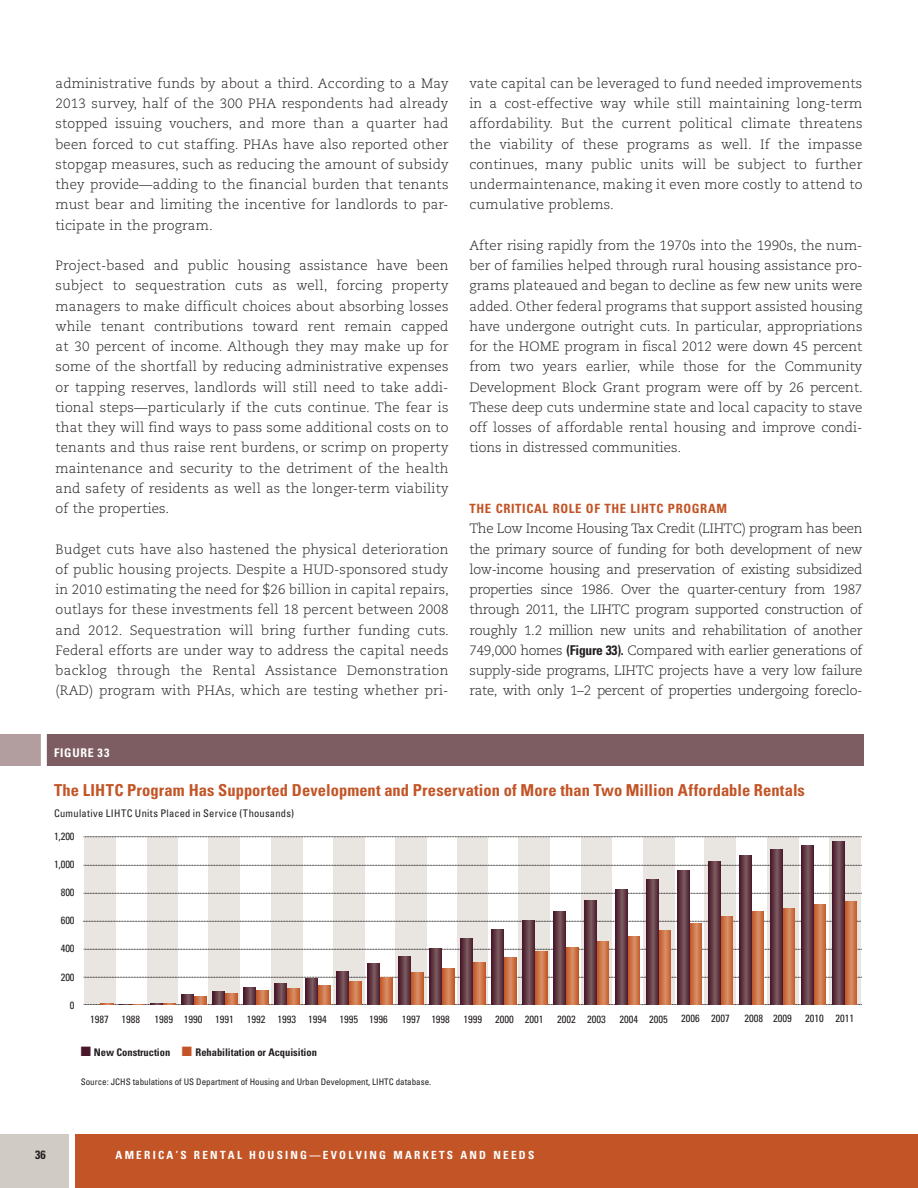
<style>
.page{position:relative;width:918px;height:1188px;background:#fff}
.page>*{position:absolute;margin:0;border:0;box-sizing:border-box;transform-origin:0 0}
.t1{font:700 condensed 16.5px "Univers LT Std";letter-spacing:.005em;color:#c35426}
.body{font:300 13.5px/20.2px "Caecilia LT Std";letter-spacing:.01em;color:#231f20;text-align:justify}
.Subhead{font:700 condensed 12.75px "Univers LT Std";letter-spacing:.05em;color:#c25426}
.t2{font:700 condensed 12px "Univers LT Std";letter-spacing:.065em;color:#fff}
.t3{font:700 condensed 12px "Univers LT Std";color:#231f20}
.t4{font:700 condensed 11.25px "Univers LT Std";letter-spacing:.2em;color:#fff}
.t5{font:condensed 10.5px "Univers LT Std";color:#231f20}
.t6{font:condensed 10.5px "Univers LT Std";letter-spacing:.025em;color:#231f20}
.t7{font:700 condensed 10.5px "Univers LT Std";letter-spacing:-.005em;color:#231f20}
.t8{font:condensed 9px "Univers LT Std";color:#231f20}
.s1{font-family:"Univers LT Std";font-weight:700;font-stretch:condensed}
.s2{color:#48172b}
.s3{color:#c35428}
</style>
<div class="page">
<div style="left:0;top:1134px;width:918px;height:54px;background:#c25426"></div>
<div style="left:0;top:1134px;width:74px;height:54px;background:#d1cbc6"></div>
<div style="left:69px;top:1128px;width:6px;height:60px;background:#fff"></div>
<div style="left:84px;top:837px;width:32px;height:167px;background:#e9e5e0"></div>
<div style="left:147px;top:837px;width:31px;height:167px;background:#e9e5e0"></div>
<div style="left:208px;top:837px;width:32px;height:167px;background:#e9e5e0"></div>
<div style="left:271px;top:837px;width:32px;height:167px;background:#e9e5e0"></div>
<div style="left:333px;top:837px;width:32px;height:167px;background:#e9e5e0"></div>
<div style="left:395px;top:837px;width:32px;height:167px;background:#e9e5e0"></div>
<div style="left:457px;top:837px;width:31px;height:167px;background:#e9e5e0"></div>
<div style="left:519px;top:837px;width:31px;height:167px;background:#e9e5e0"></div>
<div style="left:581px;top:837px;width:31px;height:167px;background:#e9e5e0"></div>
<div style="left:643px;top:837px;width:31px;height:167px;background:#e9e5e0"></div>
<div style="left:705px;top:837px;width:31px;height:167px;background:#e9e5e0"></div>
<div style="left:767px;top:837px;width:31px;height:167px;background:#e9e5e0"></div>
<div style="left:829px;top:837px;width:32px;height:167px;background:#e9e5e0"></div>
<svg style="left:84px;top:977px;width:778px;height:1px"></svg>
<svg style="left:84px;top:865px;width:778px;height:1px"></svg>
<svg style="left:83px;top:921px;width:778px;height:1px"></svg>
<svg style="left:84px;top:949px;width:778px;height:1px"></svg>
<svg style="left:84px;top:893px;width:778px;height:1px"></svg>
<svg style="left:84px;top:836px;width:778px;height:1px"></svg>
<svg style="left:287px;top:988px;width:12px;height:3px"></svg>
<svg style="left:318px;top:985px;width:12px;height:6px"></svg>
<svg style="left:349px;top:982px;width:12px;height:9px"></svg>
<svg style="left:380px;top:977px;width:12px;height:14px"></svg>
<svg style="left:411px;top:973px;width:12px;height:18px"></svg>
<svg style="left:442px;top:969px;width:12px;height:22px"></svg>
<svg style="left:473px;top:963px;width:12px;height:28px"></svg>
<svg style="left:504px;top:957px;width:12px;height:34px"></svg>
<svg style="left:535px;top:952px;width:12px;height:39px"></svg>
<svg style="left:566px;top:947px;width:12px;height:44px"></svg>
<svg style="left:597px;top:942px;width:12px;height:49px"></svg>
<svg style="left:628px;top:936px;width:12px;height:55px"></svg>
<svg style="left:659px;top:930px;width:12px;height:61px"></svg>
<svg style="left:690px;top:924px;width:12px;height:67px"></svg>
<svg style="left:720px;top:917px;width:13px;height:74px"></svg>
<svg style="left:751px;top:912px;width:13px;height:79px"></svg>
<svg style="left:782px;top:909px;width:13px;height:82px"></svg>
<svg style="left:813px;top:905px;width:13px;height:86px"></svg>
<svg style="left:844px;top:902px;width:13px;height:89px"></svg>
<svg style="left:84px;top:991px;width:778px;height:14px"></svg>
<svg style="left:243px;top:988px;width:13px;height:16px"></svg>
<svg style="left:274px;top:983px;width:13px;height:21px"></svg>
<svg style="left:305px;top:979px;width:13px;height:25px"></svg>
<svg style="left:336px;top:971px;width:13px;height:33px"></svg>
<svg style="left:367px;top:964px;width:13px;height:40px"></svg>
<svg style="left:398px;top:956px;width:13px;height:48px"></svg>
<svg style="left:429px;top:948px;width:13px;height:56px"></svg>
<svg style="left:460px;top:939px;width:13px;height:65px"></svg>
<svg style="left:491px;top:930px;width:13px;height:74px"></svg>
<svg style="left:522px;top:921px;width:13px;height:83px"></svg>
<svg style="left:553px;top:912px;width:13px;height:92px"></svg>
<svg style="left:584px;top:900px;width:13px;height:104px"></svg>
<svg style="left:615px;top:890px;width:13px;height:114px"></svg>
<svg style="left:646px;top:879px;width:13px;height:125px;background:#603843"></svg>
<svg style="left:677px;top:870px;width:13px;height:134px;background:#603843"></svg>
<svg style="left:708px;top:862px;width:12px;height:142px;background:#613a45"></svg>
<svg style="left:739px;top:855px;width:12px;height:149px;background:#613a45"></svg>
<svg style="left:770px;top:849px;width:12px;height:155px;background:#613a45"></svg>
<svg style="left:801px;top:845px;width:12px;height:159px;background:#613a45"></svg>
<svg style="left:832px;top:842px;width:12px;height:162px;background:#613a45"></svg>
<div style="left:0;top:734px;width:864px;height:32px;background:#7e5d62"></div>
<div style="left:0;top:734px;width:43px;height:32px;background:#b29d9f"></div>
<div style="left:41px;top:734px;width:6px;height:37px;background:#fff"></div>
<p class="body" style="left:56px;top:73px;width:395px">administrative funds by about a third. According to a May 2013 survey, half of the 300 PHA respondents had already stopped issuing vouchers, and more than a quarter had been forced to cut staffing. PHAs have also reported other stopgap measures, such as reducing the amount of subsidy they provide—adding to the financial burden that tenants must bear and limiting the incentive for landlords to par&shy;ticipate in the program.</p>
<p class="body" style="left:56px;top:256px;width:395px">Project-based and public housing assistance have been subject to sequestration cuts as well, forcing property managers to make difficult choices about absorbing losses while tenant contributions toward rent remain capped at 30 percent of income. Although they may make up for some of the shortfall by reducing administrative expenses or tapping reserves, landlords will still need to take addi&shy;tional steps—particularly if the cuts continue. The fear is that they will find ways to pass some additional costs on to tenants and thus raise rent burdens, or scrimp on property maintenance and security to the detriment of the health and safety of residents as well as the longer-term viability of the properties.</p>
<p class="body" style="left:56px;top:539px;width:395px">Budget cuts have also hastened the physical deterioration of public housing projects. Despite a HUD-sponsored study in 2010 estimating the need for $26 billion in capital repairs, outlays for these investments fell 18 percent between 2008 and 2012. Sequestration will bring further funding cuts.<br>Federal efforts are under way to address the capital needs backlog through the Rental Assistance Demonstration (RAD) program with PHAs, which are testing whether pri-</p>
<p class="t2" style="left:54px;top:745px;width:57px">FIGURE 33</p>
<p class="body" style="left:469px;top:73px;width:395px">vate capital can be leveraged to fund needed improvements in a cost-effective way while still maintaining long-term affordability. But the current political climate threatens the viability of these programs as well. If the impasse continues, many public units will be subject to further undermaintenance, making it even more costly to attend to cumulative problems.</p>
<p class="body" style="left:469px;top:235px;width:395px">After rising rapidly from the 1970s into the 1990s, the num&shy;ber of families helped through rural housing assistance pro&shy;grams plateaued and began to decline as few new units were added. Other federal programs that support assisted housing have undergone outright cuts. In particular, appropriations for the HOME program in fiscal 2012 were down 45 percent from two years earlier, while those for the Community Development Block Grant program were off by 26 percent.<br>These deep cuts undermine state and local capacity to stave off losses of affordable rental housing and improve condi&shy;tions in distressed communities.</p>
<p class="Subhead" style="left:469px;top:501px;width:259px">THE CRITICAL ROLE OF THE LIHTC PROGRAM</p>
<p class="body" style="left:469px;top:519px;width:395px">The Low Income Housing Tax Credit (LIHTC) program has been the primary source of funding for both development of new low-income housing and preservation of existing subsidized properties since 1986. Over the quarter-century from 1987 through 2011, the LIHTC program supported construction of roughly 1.2 million new units and rehabilitation of another 749,000 homes <span class="s1">(Figure 33).</span> Compared with earlier generations of supply-side programs, LIHTC projects have a very low failure rate, with only 1–2 percent of properties undergoing foreclo-</p>
<p class="t1" style="left:54px;top:780px;width:752px">The LIHTC Program Has Supported Development and Preservation of More than Two Million Affordable Rentals</p>
<p class="t6" style="left:54px;top:806px;width:242px">Cumulative LIHTC Units Placed in Service (Thousands)</p>
<p class="t5" style="left:54px;top:830px;width:22px">1,200</p>
<p class="t5" style="left:54px;top:858px;width:22px">1,000</p>
<p class="t5" style="left:61px;top:886px;width:15px">800</p>
<p class="t5" style="left:61px;top:914px;width:15px">600</p>
<p class="t5" style="left:61px;top:942px;width:15px">400</p>
<p class="t5" style="left:61px;top:970px;width:15px">200</p>
<p class="t5" style="left:70px;top:998px;width:6px">0</p>
<p class="t5" style="left:90px;top:1013px;width:52px">1987 1988</p>
<p class="t5" style="left:155px;top:1013px;width:235px">1989 1990 1991 1992 1993 1994 1995 1996</p>
<p class="t5" style="left:402px;top:1013px;width:50px">1997 1998</p>
<p class="t5" style="left:463px;top:1013px;width:82px">1999 2000 2001</p>
<p class="t5" style="left:557px;top:1013px;width:50px">2002 2003</p>
<p class="t5" style="left:620px;top:1013px;width:50px">2004 2005</p>
<p class="t5" style="left:681px;top:1012px;width:50px">2006 2007</p>
<p class="t5" style="left:744px;top:1012px;width:49px">2008 2009</p>
<p class="t5" style="left:805px;top:1012px;width:51px">2010 2011</p>
<p class="t7" style="left:81px;top:1046px;width:238px"><span class="s2">■</span> New Construction <span class="s3">■</span> Rehabilitation or Acquisition</p>
<p class="t8" style="left:81px;top:1076px;width:352px">Source: JCHS tabulations of US Department of Housing and Urban Development, LIHTC database.</p>
<p class="t3" style="left:35px;top:1148px;width:12px">36</p>
<p class="t4" style="left:116px;top:1148px;width:420px">AMERICA’S RENTAL HOUSING—EVOLVING MARKETS AND NEEDS</p>
</div>
